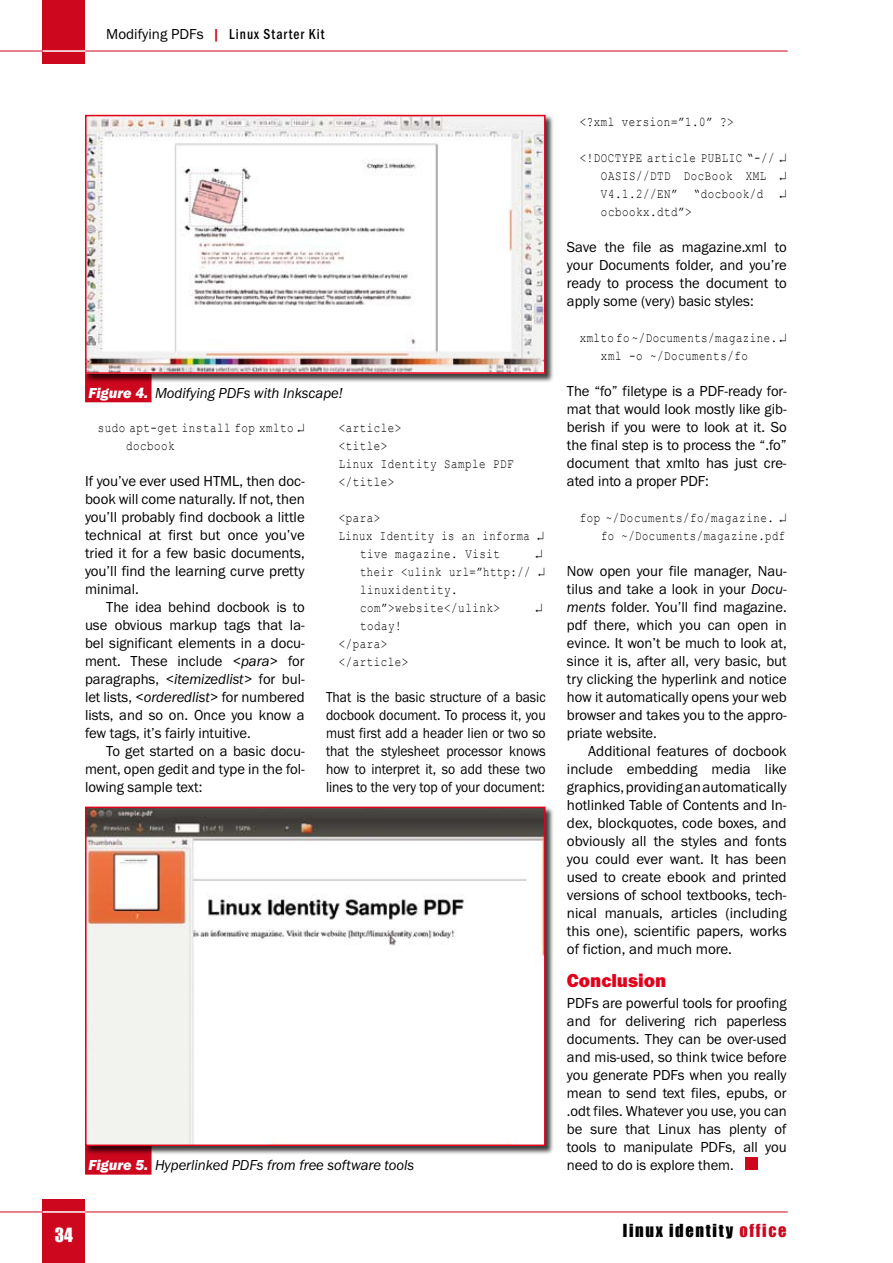
<style>
.page{position:relative;width:893px;height:1263px;background:#fff}
.page>*{position:absolute;margin:0;border:0;box-sizing:border-box;transform-origin:0 0}
.t1{font:19.5px "Franklin Got URWTCE Hea";color:#e2001a}
.t2{font:18px "Impact";color:#fff}
.t3{font:16.5px "Impact";letter-spacing:.1em;color:#000}
.t4{font:15px/18px "Franklin Got URWTCE Boo";color:#000;text-align:justify}
.t5{font:15px/18px "Franklin Got URWTCE Boo";color:#000;text-align:justify;scale:.91 1}
.t6{font:15px "Franklin Got URWTCE Boo Ita";color:#000}
.t7{font:15px "Franklin Got URWTCE Med Con";letter-spacing:.075em;color:#000;scale:.9 1}
.t8{font:13.5px/18px "Courier New";letter-spacing:.05em;color:#000;scale:.8 1}
.t9{font:13.5px/18px "Courier New";letter-spacing:.05em;color:#000;scale:.78 1}
.s1{font-family:"Franklin Got URWTCE Boo"}
.s2{color:#cd071e}
.s3{font-family:"Franklin Got URWTCE Hea Ita";color:#fff}
.s4{font-family:"Franklin Got URWTCE Boo Ita"}
</style>
<div class="page">
<div style="left:43px;top:0;width:42px;height:64px;background:#cd071e"></div>
<div style="left:43px;top:1199px;width:42px;height:64px;background:#cd071e"></div>
<hr style="left:0;top:51px;width:788px;height:1px;background:#cd071e">
<hr style="left:0;top:1211px;width:788px;height:1px;background:#cd071e">
<hr style="left:43px;top:50px;width:42px;height:2px;background:#fff">
<hr style="left:43px;top:1211px;width:42px;height:2px;background:#fff">
<div style="left:745px;top:1157px;width:13px;height:13px;background:#cd071e"></div>
<div style="left:85px;top:372px;width:67px;height:30px;background:#cd071e"></div>
<div style="left:85px;top:1144px;width:67px;height:30px;background:#cd071e"></div>
<div style="left:85px;top:114px;width:475px;height:275px;background:#000;opacity:.75"></div>
<img style="left:88px;top:118px;width:455px;height:253px">
<div style="left:85px;top:115px;width:461px;height:259px;border:2px solid #e2001a"></div>
<div style="left:85px;top:806px;width:475px;height:355px;background:#000;opacity:.75"></div>
<img style="left:88px;top:810px;width:455px;height:333px">
<div style="left:85px;top:807px;width:461px;height:339px;border:2px solid #e2001a"></div>
<p class="t7" style="left:106px;top:25px;width:244px"><span class="s1">Modifying PDFs</span> <span class="s2">|</span> Linux Starter Kit</p>
<p class="t6" style="left:89px;top:384px;width:256px"><span class="s3">Figure 4.</span> Modifying PDFs with Inkscape!</p>
<p class="t8" style="left:126px;top:418px;width:225px;text-indent:-28px">sudo apt-get install fop xmlto ↵ docbook</p>
<p class="t4" style="left:85px;top:472px;width:221px">If you’ve ever used HTML, then doc&shy;book will come naturally. If not, then you’ll probably find docbook a little technical at first but once you’ve tried it for a few basic documents, you’ll find the learning curve pretty minimal.</p>
<p class="t4" style="left:85px;top:598px;width:221px;text-indent:21px">The idea behind docbook is to use obvious markup tags that la&shy;bel significant elements in a docu&shy;ment. These include <span class="s4">&lt;para&gt;</span> for paragraphs, <span class="s4">&lt;itemizedlist&gt;</span> for bul&shy;let lists, <span class="s4">&lt;orderedlist&gt;</span> for numbered lists, and so on. Once you know a few tags, it’s fairly intuitive.</p>
<p class="t4" style="left:85px;top:742px;width:221px;text-indent:21px">To get started on a basic docu&shy;ment, open gedit and type in the fol&shy;lowing sample text:</p>
<p class="t8" style="left:339px;top:418px;width:220px">&lt;article&gt;<br>&lt;title&gt;<br>Linux Identity Sample PDF &lt;/title&gt;</p>
<p class="t8" style="left:339px;top:508px;width:53px">&lt;para&gt;</p>
<p class="t9" style="left:339px;top:526px;width:265px">Linux Identity is an informa ↵</p>
<p class="t8" style="left:360px;top:544px;width:176px">tive magazine. Visit</p>
<p class="t9" style="left:360px;top:562px;width:239px">their &lt;ulink url=”http:// ↵ linuxidentity. com”&gt;website&lt;/ulink&gt;</p>
<p class="t8" style="left:339px;top:616px;width:89px;text-indent:21px">today! &lt;/para&gt; &lt;/article&gt;</p>
<p class="t5" style="left:326px;top:688px;width:243px">That is the basic structure of a basic docbook document. To process it, you must first add a header lien or two so that the stylesheet processor knows how to interpret it, so add these two lines to the very top of your document:</p>
<p class="t6" style="left:89px;top:1157px;width:327px"><span class="s3">Figure 5.</span> Hyperlinked PDFs from free software tools</p>
<p class="t8" style="left:580px;top:112px;width:194px">&lt;?xml version=”1.0” ?&gt;</p>
<p class="t8" style="left:601px;top:148px;width:234px;text-align:justify;text-indent:-21px">&lt;!DOCTYPE article PUBLIC “-// ↵ OASIS//DTD DocBook XML ↵ V4.1.2//EN” “docbook/d ↵ ocbookx.dtd”&gt;</p>
<p class="t4" style="left:567px;top:238px;width:221px">Save the file as magazine.xml to your Documents folder, and you’re ready to process the document to apply some (very) basic styles:</p>
<p class="t8" style="left:601px;top:328px;width:234px;text-indent:-21px">xmlto fo ~/Documents/magazine. ↵ xml -o ~/Documents/fo</p>
<p class="t4" style="left:567px;top:382px;width:221px">The “fo” filetype is a PDF-ready for&shy;mat that would look mostly like gib&shy;berish if you were to look at it. So the final step is to process the “.fo” document that xmlto has just cre&shy;ated into a proper PDF:</p>
<p class="t8" style="left:580px;top:508px;width:260px;text-align:right">fop ~/Documents/fo/magazine. ↵ fo ~/Documents/magazine.pdf</p>
<p class="t4" style="left:567px;top:562px;width:221px">Now open your file manager, Nau&shy;tilus and take a look in your <span class="s4">Docu&shy;ments</span> folder. You’ll find magazine. pdf there, which you can open in evince. It won’t be much to look at, since it is, after all, very basic, but try clicking the hyperlink and notice how it automatically opens your web browser and takes you to the appro&shy;priate website.</p>
<p class="t4" style="left:567px;top:742px;width:221px;text-indent:21px">Additional features of docbook include embedding media like graphics, providing an automatically hotlinked Table of Contents and In&shy;dex, blockquotes, code boxes, and obviously all the styles and fonts you could ever want. It has been used to create ebook and printed versions of school textbooks, tech&shy;nical manuals, articles (including this one), scientific papers, works of fiction, and much more.</p>
<h1 class="t1" style="left:567px;top:969px;width:101px">Conclusion</h1>
<p class="t4" style="left:567px;top:994px;width:221px">PDFs are powerful tools for proofing and for delivering rich paperless documents. They can be over-used and mis-used, so think twice before you generate PDFs when you really mean to send text files, epubs, or .odt files. Whatever you use, you can be sure that Linux has plenty of tools to manipulate PDFs, all you need to do is explore them.</p>
<p class="t2" style="left:55px;top:1221px;width:20px">34</p>
<p class="t3" style="left:623px;top:1218px;width:165px">linux identity <span class="s2">office</span></p>
</div>
